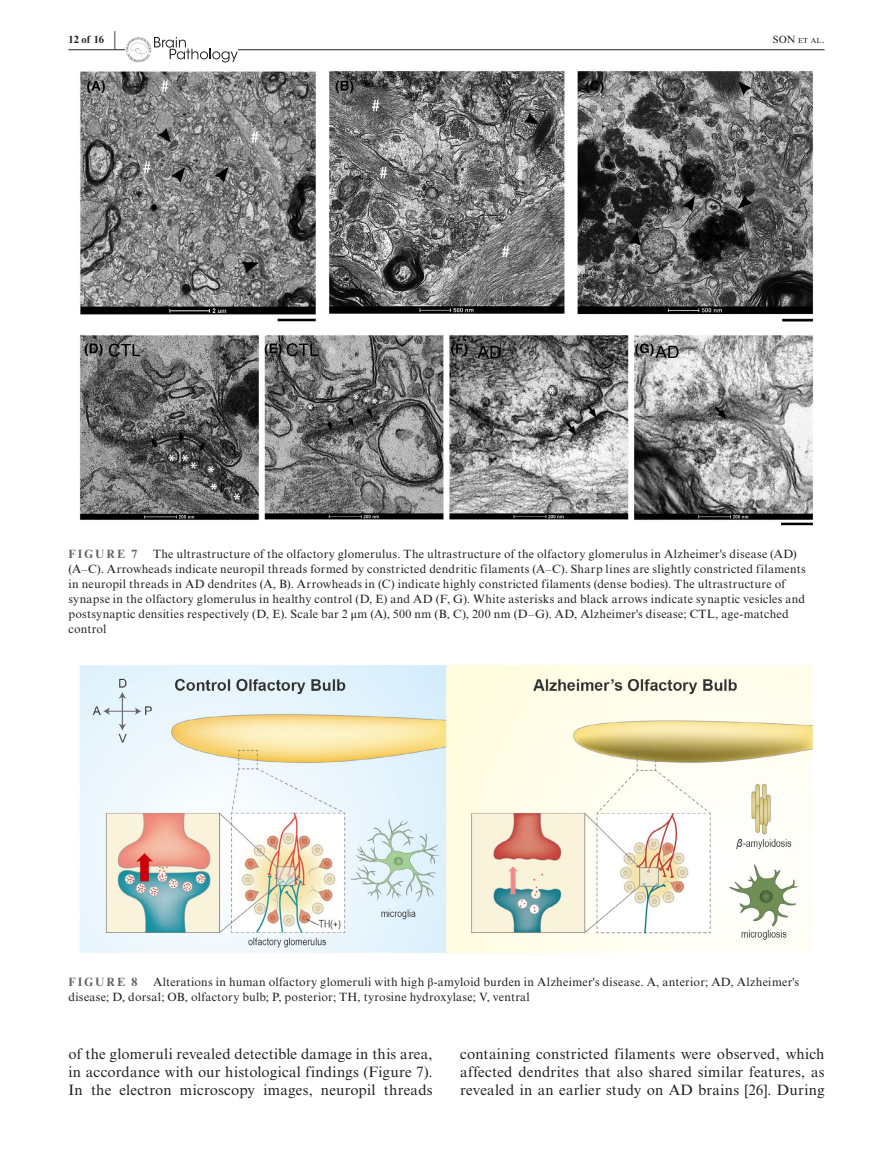
<style>
.page{position:relative;width:893px;height:1174px;background:#fff}
.page>*{position:absolute;margin:0;border:0;box-sizing:border-box;transform-origin:0 0}
.t1{font:15px/18px "Times New Roman MT Std";letter-spacing:.015em;color:#231f20;text-align:justify}
.t2{font:12px/15px "Times New Roman MT Std";letter-spacing:.025em;color:#231f20}
.t3{font:700 12px "Times New Roman MT Std";letter-spacing:.175em;color:#636366}
.t4{font:10.5px "Times New Roman MT Std";color:#231f20}
.t5{font:700 10.5px "Times New Roman MT Std";color:#231f20}
.s1{font-size:20.25px}
.s2{font-size:7.35px}
.s3{font-family:"STIX"}
</style>
<div class="page">
<hr style="left:68px;top:49px;width:756px;height:1px;background:#231f20">
<svg style="left:126px;top:37px;width:112px;height:25px"></svg>
<img style="left:79px;top:71px;width:735px;height:455px">
<img style="left:80px;top:665px;width:734px;height:288px">
<p class="t5" style="left:68px;top:33px;width:49px">12 of 16 <span class="s1">|</span></p>
<p class="t4" style="left:773px;top:33px;width:53px">SON <span class="s2">et al</span>.</p>
<p class="t2" style="left:68px;top:546px;width:739px;text-indent:85px">The ultrastructure of the olfactory glomerulus. The ultrastructure of the olfactory glomerulus in Alzheimer's disease (AD) (A–C). Arrowheads indicate neuropil threads formed by constricted dendritic filaments (A–C). Sharp lines are slightly constricted filaments in neuropil threads in AD dendrites (A, B). Arrowheads in (C) indicate highly constricted filaments (dense bodies). The ultrastructure of synapse in the olfactory glomerulus in healthy control (D, E) and AD (F, G). White asterisks and black arrows indicate synaptic vesicles and postsynaptic densities respectively (D, E). Scale bar 2 <span class="s3">μ</span>m (A), 500 nm (B, C), 200 nm (D–G). AD, Alzheimer's disease; CTL, age-matched control</p>
<p class="t3" style="left:68px;top:546px;width:71px">FIGURE 7</p>
<p class="t2" style="left:68px;top:974px;width:732px;text-indent:85px">Alterations in human olfactory glomeruli with high <span class="s3">β</span>-amyloid burden in Alzheimer's disease. A, anterior; AD, Alzheimer's disease; D, dorsal; OB, olfactory bulb; P, posterior; TH, tyrosine hydroxylase; V, ventral</p>
<p class="t3" style="left:68px;top:974px;width:71px">FIGURE 8</p>
<p class="t1" style="left:68px;top:1045px;width:366px">of the glomeruli revealed detectible damage in this area, in accordance with our histological findings (Figure 7).<br>In the electron microscopy images, neuropil threads</p>
<p class="t1" style="left:460px;top:1045px;width:366px">containing constricted filaments were observed, which affected dendrites that also shared similar features, as revealed in an earlier study on AD brains [26]. During</p>
</div>
